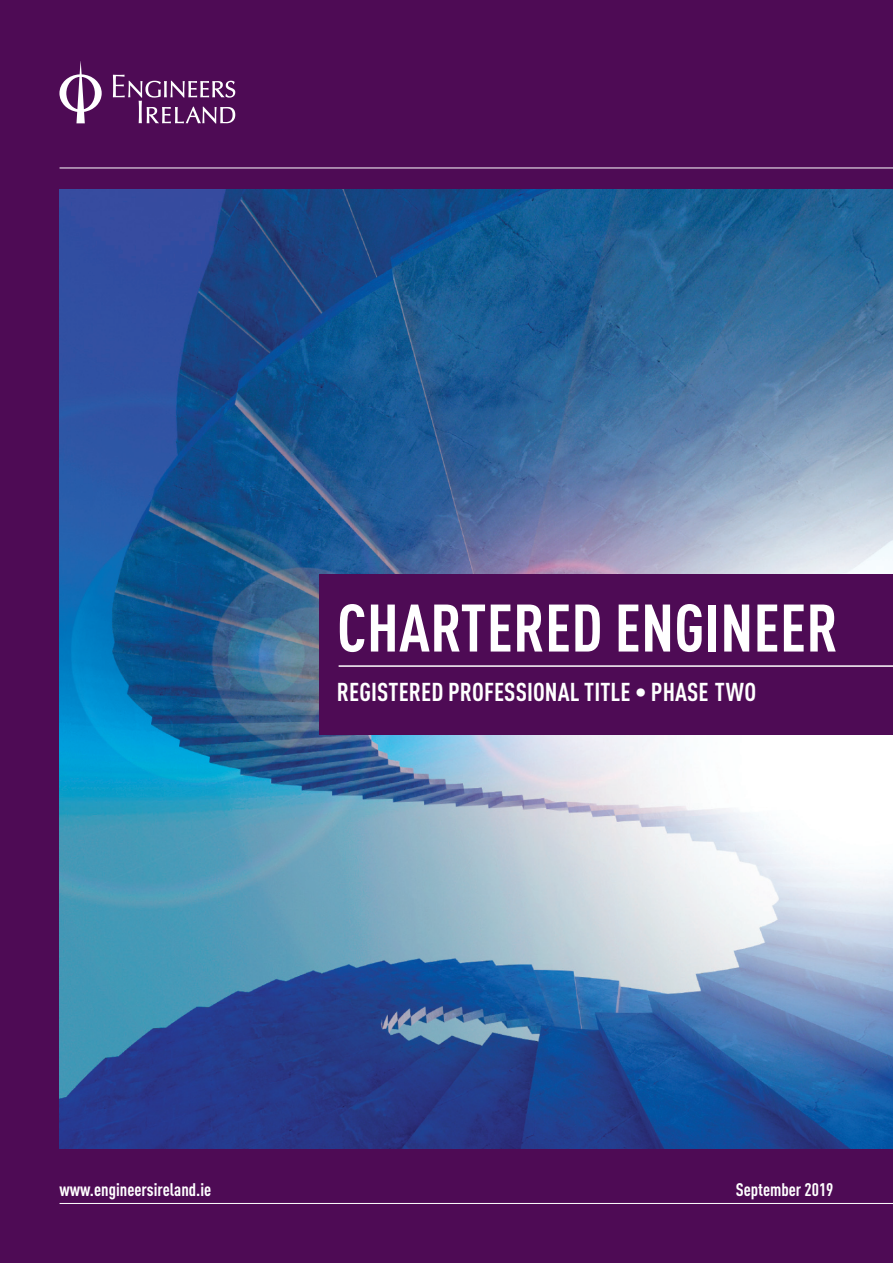
<style>
.page{position:relative;width:893px;height:1263px;background:#4e0b55}
.page>*{position:absolute;margin:0;border:0;box-sizing:border-box;transform-origin:0 0}
.t1{font:700 condensed 66px "DINOT";letter-spacing:.005em;color:#fff}
.t2{font:700 condensed 25.5px "DINOT";letter-spacing:.005em;color:#fff}
.t3{font:700 condensed 18px "DINOT";color:#fff}
</style>
<div class="page">
<hr style="left:60px;top:168px;width:833px;height:1px;background:#fff">
<img style="left:60px;top:189px;width:833px;height:959px">
<hr style="left:60px;top:1203px;width:833px;height:1px;background:#fff">
<svg style="left:59px;top:61px;width:43px;height:62px"></svg>
<svg style="left:113px;top:75px;width:122px;height:49px"></svg>
<div style="left:320px;top:574px;width:573px;height:160px;background:#4e0b55"></div>
<hr style="left:339px;top:665px;width:554px;height:2px;background:#fff">
<h1 class="t1" style="left:337px;top:604px;width:502px">CHARTERED ENGINEER</h1>
<h2 class="t2" style="left:337px;top:683px;width:421px">REGISTERED PROFESSIONAL TITLE • PHASE TWO</h2>
<p class="t3" style="left:60px;top:1183px;width:153px">www.engineersireland.ie</p>
<p class="t3" style="left:736px;top:1183px;width:99px">September 2019</p>
</div>
